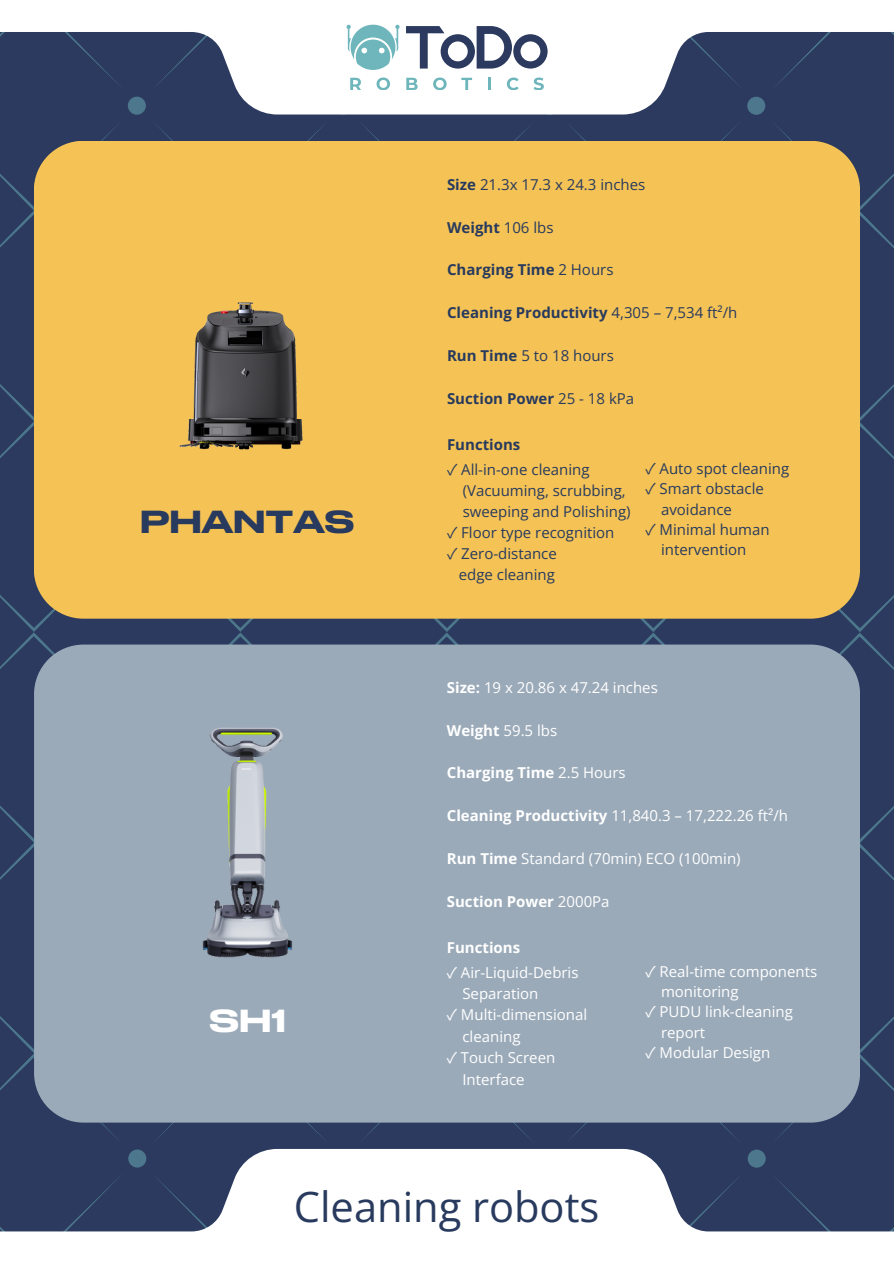
<style>
.page{position:relative;width:894px;height:1264px;background:#fff}
.page>*{position:absolute;margin:0;border:0;box-sizing:border-box;transform-origin:0 0}
.t1{font:41.7px "Open Sans";color:#283a5e}
.t2{font:500 expanded 30px "Druk";color:#283a5e}
.t3{font:500 expanded 30px "Druk";color:#fff}
.t4{font:15px "Open Sans";color:#fff}
.t5{font:15px/21.3px "Open Sans";color:#283a5e}
.t6{font:700 15px "Open Sans";color:#283a5e}
.t7{font:700 15px "Open Sans";color:#fff}
.s1{font-weight:700}
.s2{font-weight:400}
.s3{font-family:"Noto Sans CJ Ksc"}
</style>
<div class="page">
<div style="left:0;top:0;width:893px;height:1263px;background:#2b3a5e"></div>
<svg style="left:776px;top:125px;width:117px;height:177px"></svg>
<svg style="left:0;top:126px;width:116px;height:121px"></svg>
<svg style="left:859px;top:330px;width:34px;height:183px"></svg>
<svg style="left:0;top:384px;width:34px;height:74px"></svg>
<svg style="left:770px;top:540px;width:123px;height:184px"></svg>
<svg style="left:563px;top:618px;width:179px;height:26px"></svg>
<svg style="left:357px;top:618px;width:179px;height:26px"></svg>
<svg style="left:151px;top:618px;width:178px;height:26px"></svg>
<svg style="left:0;top:595px;width:123px;height:74px"></svg>
<svg style="left:859px;top:751px;width:34px;height:183px"></svg>
<svg style="left:0;top:806px;width:34px;height:74px"></svg>
<svg style="left:770px;top:962px;width:123px;height:175px"></svg>
<svg style="left:563px;top:1122px;width:179px;height:19px"></svg>
<svg style="left:357px;top:1122px;width:179px;height:18px"></svg>
<svg style="left:151px;top:1122px;width:179px;height:18px"></svg>
<svg style="left:0;top:1016px;width:123px;height:121px"></svg>
<svg style="left:0;top:0;width:893px;height:114px;fill:#fff"></svg>
<svg style="left:346px;top:12px;width:201px;height:79px;background:#c8d4db"></svg>
<div style="left:34px;top:141px;width:825px;height:477px;background:#f5c355"></div>
<div style="left:34px;top:644px;width:825px;height:478px;background:#9baab9"></div>
<svg style="left:0;top:1148px;width:893px;height:115px;fill:#fff"></svg>
<img style="left:123px;top:299px;width:235px;height:155px">
<img style="left:133px;top:706px;width:229px;height:272px">
<p class="t2" style="left:140px;top:503px;width:216px">PHANTAS</p>
<p class="t3" style="left:209px;top:1000px;width:78px">SH1</p>
<p class="t5" style="left:447px;top:173px;width:200px"><span class="s1">Size</span> 21.3x 17.3 x 24.3 inches</p>
<p class="t6" style="left:447px;top:217px;width:108px">Weight <span class="s2">106 lbs</span></p>
<p class="t6" style="left:447px;top:259px;width:168px">Charging Time <span class="s2">2 Hours</span></p>
<p class="t6" style="left:447px;top:302px;width:292px">Cleaning Productivity <span class="s2">4,305 – 7,534 ft²/h</span></p>
<p class="t5" style="left:447px;top:344px;width:168px"><span class="s1">Run Time</span> 5 to 18 hours</p>
<p class="t6" style="left:447px;top:388px;width:189px">Suction Power <span class="s2">25 - 18 kPa</span></p>
<p class="t6" style="left:447px;top:434px;width:75px">Functions</p>
<p class="t5" style="left:462px;top:458px;width:169px;text-indent:-16px"><span class="s3">✓</span> All-in-one cleaning (Vacuuming, scrubbing, sweeping and Polishing)</p>
<p class="t5" style="left:447px;top:521px;width:169px"><span class="s3">✓</span> Floor type recognition</p>
<p class="t5" style="left:447px;top:542px;width:111px;text-align:right"><span class="s3">✓</span> Zero-distance edge cleaning</p>
<p class="t5" style="left:645px;top:457px;width:145px"><span class="s3">✓</span> Auto spot cleaning</p>
<p class="t5" style="left:661px;top:478px;width:104px;line-height:20.2px;text-indent:-16px"><span class="s3">✓</span> Smart obstacle avoidance</p>
<p class="t5" style="left:645px;top:519px;width:126px;line-height:20.2px;text-align:center"><span class="s3">✓</span> Minimal human intervention</p>
<p class="t4" style="left:446px;top:677px;width:212px"><span class="s1">Size:</span> 19 x 20.86 x 47.24 inches</p>
<p class="t4" style="left:446px;top:719px;width:112px"><span class="s1">Weight</span> 59.5 lbs</p>
<h2 class="t7" style="left:446px;top:762px;width:180px">Charging Time <span class="s2">2.5 Hours</span></h2>
<p class="t4" style="left:446px;top:805px;width:342px"><span class="s1">Cleaning Productivity</span> 11,840.3 – 17,222.26 ft²/h</p>
<h2 class="t4" style="left:446px;top:848px;width:295px"><span class="s1">Run Time</span> Standard (70min) ECO (100min)</h2>
<p class="t7" style="left:446px;top:890px;width:164px">Suction Power <span class="s2">2000Pa</span></p>
<p class="t7" style="left:446px;top:936px;width:75px">Functions</p>
<p class="t4" style="left:446px;top:961px;width:133px"><span class="s3">✓</span> Air-Liquid-Debris</p>
<p class="t4" style="left:462px;top:983px;width:77px">Separation</p>
<p class="t4" style="left:446px;top:1004px;width:142px"><span class="s3">✓</span> Multi-dimensional</p>
<p class="t4" style="left:462px;top:1025px;width:60px">cleaning</p>
<p class="t4" style="left:446px;top:1047px;width:110px"><span class="s3">✓</span> Touch Screen</p>
<p class="t4" style="left:462px;top:1068px;width:64px">Interface</p>
<p class="t4" style="left:645px;top:960px;width:173px"><span class="s3">✓</span> Real-time components</p>
<p class="t4" style="left:661px;top:981px;width:79px">monitoring</p>
<p class="t4" style="left:645px;top:1001px;width:149px"><span class="s3">✓</span> PUDU link-cleaning</p>
<p class="t4" style="left:661px;top:1021px;width:46px">report</p>
<p class="t4" style="left:645px;top:1041px;width:126px"><span class="s3">✓</span> Modular Design</p>
<p class="t1" style="left:294px;top:1177px;width:307px">Cleaning robots</p>
</div>
